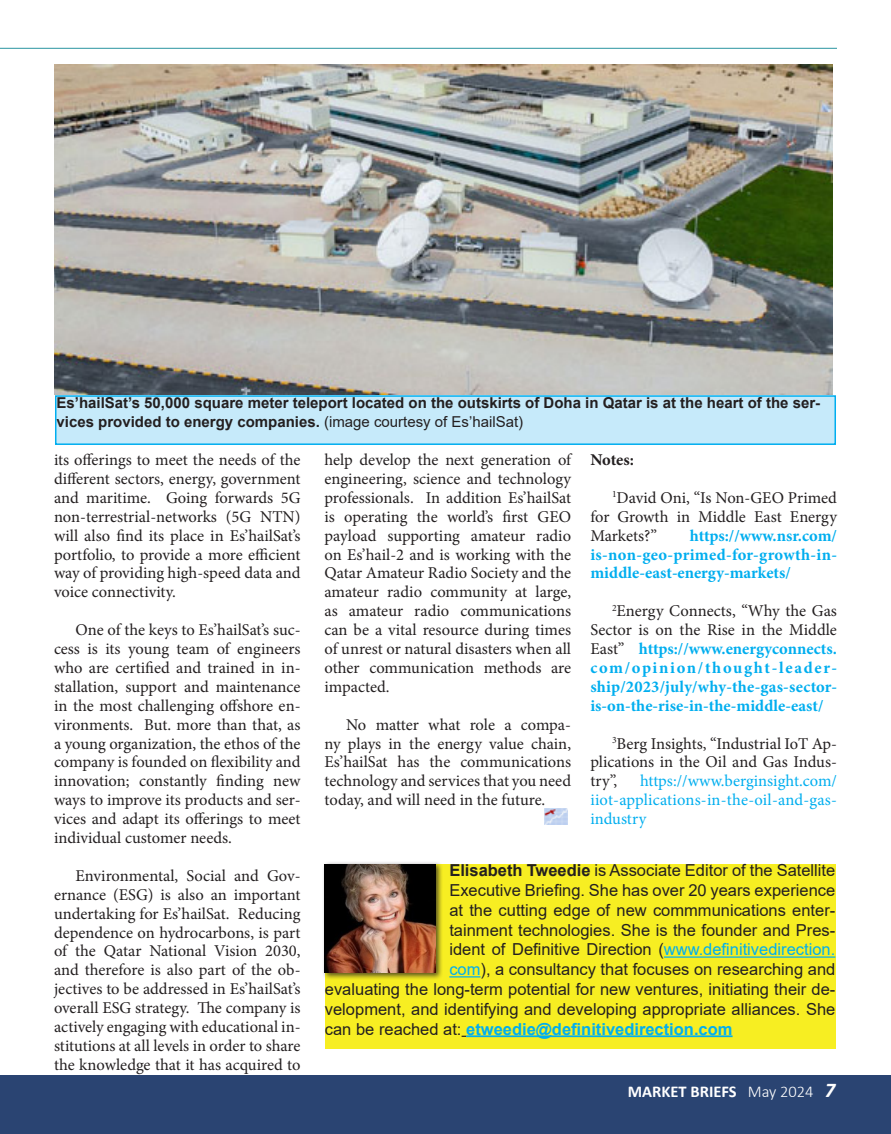
<style>
.page{position:relative;width:891px;height:1134px;background:#fff}
.page>*{position:absolute;margin:0;border:0;box-sizing:border-box;transform-origin:0 0}
.Body_Font_Sabon{font:16.5px/18.9px "Minion Pro";color:#231f20;text-align:justify}
.Author_s_Bio{font:16.5px "Arial";color:#231f20}
.Body_Font_Sabon-2{font:700 16.5px/18.9px "Minion Pro";letter-spacing:.005em;color:#00aeef;text-align:justify}
.Body_Font_Sabon-3{font:16.5px/18.9px "Minion Pro";letter-spacing:.005em;color:#00aeef;text-align:justify}
.Author_s_Bio-2{font:700 16.5px "Arial";color:#00aeef}
.t1{font:700 16.5px "Calibri";color:#fff}
.Body_Font_Sabon-4{font:700 16.5px "Minion Pro";letter-spacing:-.01em;color:#231f20}
.Body_Font_Sabon-5{font:700 15px/18.9px "Arial";color:#231f20}
.s1{font-weight:400}
.s2{font-weight:400;color:#231f20}
.s3{font-weight:700}
.s4{color:#00aeef}
.s5{font-weight:300}
.s6{font-style:italic;font-size:21px}
</style>
<div class="page">
<div style="left:0;top:1075px;width:891px;height:59px;background:#2a4472"></div>
<hr style="left:0;top:48px;width:837px;height:1px;background:#2894a1">
<img style="left:545px;top:808px;width:22px;height:16px">
<div style="left:325px;top:864px;width:510px;height:185px;background:#f7ee22"></div>
<hr style="left:664px;top:956px;width:171px;height:2px;background:#00aeef">
<hr style="left:449px;top:976px;width:32px;height:1px;background:#00aeef">
<hr style="left:466px;top:1035px;width:267px;height:2px;background:#00aeef">
<div style="left:322px;top:862px;width:122px;height:118px;background:#231f20;opacity:.75"></div>
<img style="left:325px;top:864px;width:111px;height:108px">
<div style="left:56px;top:396px;width:779px;height:48px;background:#c6eafa"></div>
<div style="left:55px;top:395px;width:781px;height:50px;border:2px solid #00aeef"></div>
<img style="left:54px;top:64px;width:778px;height:330px">
<p class="Body_Font_Sabon-5" style="left:56px;top:393px;width:765px">Es’hailSat’s 50,000 square meter teleport located on the outskirts of Doha in Qatar is at the heart of the ser&shy;vices provided to energy companies. <span class="s1">(image courtesy of Es’hailSat)</span></p>
<p class="Body_Font_Sabon-4" style="left:590px;top:448px;width:45px">Notes:</p>
<p class="Body_Font_Sabon" style="left:590px;top:488px;width:248px;text-indent:22px"><sup>1</sup>David Oni, “Is Non-GEO Primed for Growth in Middle East Energy Markets?”</p>
<p class="Body_Font_Sabon" style="left:54px;top:450px;width:248px">its offerings to meet the needs of the different sectors, energy, government and maritime. Going forwards 5G non-terrestrial-networks (5G NTN) will also find its place in Es’hailSat’s portfolio, to provide a more efficient way of providing high-speed data and voice connectivity.</p>
<p class="Body_Font_Sabon" style="left:54px;top:620px;width:248px;text-indent:22px">One of the keys to Es’hailSat’s suc&shy;cess is its young team of engineers who are certified and trained in in&shy;stallation, support and maintenance in the most challenging offshore en&shy;vironments. But. more than that, as a young organization, the ethos of the company is founded on flexibility and innovation; constantly finding new ways to improve its products and ser&shy;vices and adapt its offerings to meet individual customer needs.</p>
<p class="Body_Font_Sabon" style="left:54px;top:866px;width:248px;text-indent:22px">Environmental, Social and Gov&shy;ernance (ESG) is also an important undertaking for Es’hailSat. Reducing dependence on hydrocarbons, is part of the Qatar National Vision 2030, and therefore is also part of the ob&shy;jectives to be addressed in Es’hailSat’s overall ESG strategy. The company is actively engaging with educational in&shy;stitutions at all levels in order to share the knowledge that it has acquired to</p>
<p class="Body_Font_Sabon" style="left:325px;top:450px;width:248px">help develop the next generation of engineering, science and technology professionals. In addition Es’hailSat is operating the world’s first GEO payload supporting amateur radio on Es’hail-2 and is working with the Qatar Amateur Radio Society and the amateur radio community at large, as amateur radio communications can be a vital resource during times of unrest or natural disasters when all other communication methods are impacted.</p>
<p class="Body_Font_Sabon" style="left:325px;top:715px;width:248px;text-indent:22px">No matter what role a compa&shy;ny plays in the energy value chain, Es’hailSat has the communications technology and services that you need today, and will need in the future.</p>
<p class="Body_Font_Sabon-2" style="left:590px;top:526px;width:248px;text-indent:99px">https://www.nsr.com/ is-non-geo-primed-for-growth-in&shy;middle-east-energy-markets/</p>
<p class="Body_Font_Sabon-2" style="left:590px;top:601px;width:248px;text-indent:22px"><sup>2</sup><span class="s2">Energy Connects, “Why the Gas Sector is on the Rise in the Middle East”</span> https://www.energyconnects. com/opinion/thought-leader&shy;ship/2023/july/why-the-gas-sector&shy;is-on-the-rise-in-the-middle-east/</p>
<p class="Body_Font_Sabon" style="left:590px;top:734px;width:248px;text-indent:22px"><sup>3</sup>Berg Insights, “Industrial IoT Ap&shy;plications in the Oil and Gas Indus&shy;try”,</p>
<p class="Body_Font_Sabon-3" style="left:590px;top:772px;width:248px;text-indent:50px">https://www.berginsight.com/ iiot-applications-in-the-oil-and-gas&shy;industry</p>
<p class="Author_s_Bio" style="left:449px;top:859px;width:388px"><span class="s3">Elisabeth Tweedie</span> is Associate Editor of the Satellite</p>
<p class="Author_s_Bio" style="left:449px;top:879px;width:388px">Executive Briefing. She has over 20 years experience</p>
<p class="Author_s_Bio" style="left:449px;top:899px;width:388px">at the cutting edge of new commmunications enter-</p>
<p class="Author_s_Bio" style="left:449px;top:918px;width:388px">tainment technologies. She is the founder and Pres-</p>
<p class="Author_s_Bio" style="left:449px;top:938px;width:388px">ident of Definitive Direction (<span class="s4">www.definitivedirection.</span></p>
<p class="Author_s_Bio" style="left:449px;top:958px;width:388px"><span class="s4">com</span>), a consultancy that focuses on researching and</p>
<p class="Author_s_Bio" style="left:325px;top:978px;width:512px">evaluating the long-term potential for new ventures, initiating their de-</p>
<p class="Author_s_Bio" style="left:325px;top:998px;width:512px">velopment, and identifying and developing appropriate alliances. She</p>
<p class="Author_s_Bio-2" style="left:325px;top:1017px;width:409px"><span class="s2">can be reached at:</span> etweedie@definitivedirection.com</p>
<p class="t1" style="left:628px;top:1080px;width:209px">MARKET BRIEFS <span class="s5">May 2024</span> <span class="s6">7</span></p>
</div>
